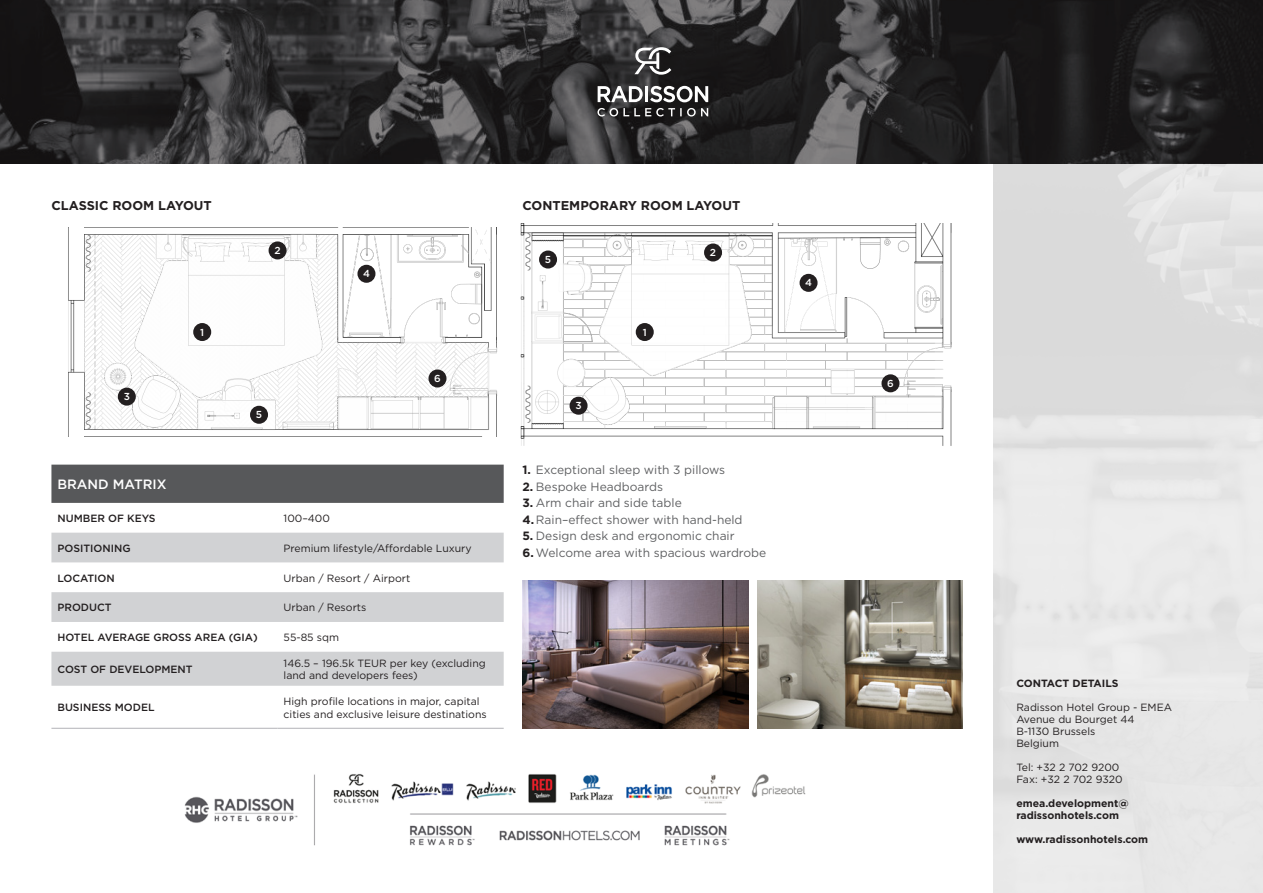
<style>
.page{position:relative;width:1263px;height:893px;background:#fff}
.page>*{position:absolute;margin:0;border:0;box-sizing:border-box;transform-origin:0 0}
.t1{font:500 13.5px "Gotham";color:#fff}
.t2{font:700 12.75px "Gotham";color:#231f20}
.Paragraph_Style_1{font:12px "Gotham";color:#5f6062}
.Paragraph_Style_1-2{font:10.5px/12.6px "Gotham";color:#231f20}
.t3{font:500 10.5px "Gotham";color:#231f20}
.Paragraph_Style_1-3{font:700 10.5px/12px "Gotham";color:#231f20}
.t4{font:500 10.05px "Gotham";color:#fff}
.s1{font-weight:700;color:#231f20}
</style>
<div class="page">
<svg style="left:0;top:0;width:1263px;height:164px"></svg>
<div style="left:51px;top:465px;width:453px;height:38px;background:#57585a"></div>
<svg style="left:51px;top:533px;width:453px;height:153px;fill:#d1d2d4"></svg>
<hr style="left:51px;top:728px;width:227px;height:1px;background:#b2b3b7">
<hr style="left:278px;top:728px;width:226px;height:1px;background:#b2b3b7">
<img style="left:68px;top:227px;width:430px;height:210px">
<img style="left:520px;top:223px;width:432px;height:223px">
<img style="left:184px;top:774px;width:622px;height:72px">
<img style="left:522px;top:581px;width:226px;height:148px">
<img style="left:758px;top:581px;width:204px;height:148px">
<div style="left:636px;top:323px;width:18px;height:18px;background:#231f20;border-radius:50%"></div>
<div style="left:193px;top:323px;width:18px;height:18px;background:#231f20;border-radius:50%"></div>
<div style="left:799px;top:274px;width:18px;height:18px;background:#231f20;border-radius:50%"></div>
<div style="left:357px;top:265px;width:18px;height:18px;background:#231f20;border-radius:50%"></div>
<div style="left:704px;top:243px;width:18px;height:18px;background:#231f20;border-radius:50%"></div>
<div style="left:269px;top:241px;width:18px;height:18px;background:#231f20;border-radius:50%"></div>
<div style="left:539px;top:251px;width:18px;height:18px;background:#231f20;border-radius:50%"></div>
<div style="left:250px;top:406px;width:18px;height:18px;background:#231f20;border-radius:50%"></div>
<div style="left:569px;top:397px;width:19px;height:18px;background:#231f20;border-radius:50%"></div>
<div style="left:118px;top:388px;width:18px;height:18px;background:#231f20;border-radius:50%"></div>
<div style="left:881px;top:374px;width:18px;height:18px;background:#231f20;border-radius:50%"></div>
<div style="left:428px;top:369px;width:18px;height:18px;background:#231f20;border-radius:50%"></div>
<svg style="left:634px;top:47px;width:37px;height:28px"></svg>
<svg style="left:598px;top:86px;width:45px;height:16px"></svg>
<hr style="left:645px;top:86px;width:3px;height:16px;background:#fff">
<svg style="left:650px;top:86px;width:58px;height:16px"></svg>
<svg style="left:597px;top:108px;width:111px;height:9px"></svg>
<p class="t2" style="left:51px;top:197px;width:162px">CLASSIC ROOM LAYOUT</p>
<p class="t2" style="left:522px;top:197px;width:219px">CONTEMPORARY ROOM LAYOUT</p>
<p class="t4" style="left:274px;top:244px;width:8px">2</p>
<p class="t4" style="left:710px;top:246px;width:8px">2</p>
<p class="t4" style="left:545px;top:253px;width:8px">5</p>
<p class="t4" style="left:363px;top:267px;width:8px">4</p>
<p class="t4" style="left:200px;top:325px;width:6px">1</p>
<p class="t4" style="left:643px;top:325px;width:6px">1</p>
<p class="t4" style="left:124px;top:390px;width:8px">3</p>
<p class="t4" style="left:256px;top:408px;width:8px">5</p>
<p class="t4" style="left:434px;top:372px;width:8px">6</p>
<p class="t1" style="left:57px;top:476px;width:111px">BRAND MATRIX</p>
<p class="t3" style="left:57px;top:511px;width:100px">NUMBER OF KEYS</p>
<p class="Paragraph_Style_1-2" style="left:284px;top:512px;width:48px">100–400</p>
<p class="t3" style="left:57px;top:541px;width:75px">POSITIONING</p>
<p class="Paragraph_Style_1-2" style="left:284px;top:541px;width:190px">Premium lifestyle/Affordable Luxury</p>
<p class="t3" style="left:57px;top:571px;width:59px">LOCATION</p>
<p class="Paragraph_Style_1-2" style="left:284px;top:571px;width:128px">Urban / Resort / Airport</p>
<p class="t3" style="left:57px;top:601px;width:56px">PRODUCT</p>
<p class="Paragraph_Style_1-2" style="left:284px;top:601px;width:84px">Urban / Resorts</p>
<p class="t3" style="left:57px;top:630px;width:202px">HOTEL AVERAGE GROSS AREA (GIA)</p>
<p class="Paragraph_Style_1-2" style="left:284px;top:631px;width:57px">55-85 sqm</p>
<p class="t3" style="left:57px;top:662px;width:137px">COST OF DEVELOPMENT</p>
<p class="Paragraph_Style_1-2" style="left:284px;top:656px;width:204px">146.5 – 196.5k TEUR per key (excluding land and developers fees)</p>
<p class="t3" style="left:57px;top:701px;width:99px">BUSINESS MODEL</p>
<p class="Paragraph_Style_1-2" style="left:284px;top:695px;width:205px">High profile locations in major, capital cities and exclusive leisure destinations</p>
<p class="t4" style="left:575px;top:399px;width:8px">3</p>
<p class="Paragraph_Style_1" style="left:522px;top:462px;width:204px"><span class="s1">1.</span> Exceptional sleep with 3 pillows</p>
<p class="Paragraph_Style_1" style="left:522px;top:479px;width:142px"><span class="s1">2.</span> Bespoke Headboards</p>
<p class="Paragraph_Style_1" style="left:522px;top:495px;width:161px"><span class="s1">3.</span> Arm chair and side table</p>
<p class="Paragraph_Style_1" style="left:522px;top:512px;width:222px"><span class="s1">4.</span> Rain–effect shower with hand-held</p>
<p class="Paragraph_Style_1" style="left:522px;top:528px;width:214px"><span class="s1">5.</span> Design desk and ergonomic chair</p>
<p class="Paragraph_Style_1" style="left:522px;top:545px;width:245px"><span class="s1">6.</span> Welcome area with spacious wardrobe</p>
<p class="t4" style="left:805px;top:276px;width:8px">4</p>
<p class="t4" style="left:887px;top:377px;width:8px">6</p>
<p class="Paragraph_Style_1-3" style="left:1016px;top:677px;width:104px">CONTACT DETAILS</p>
<p class="Paragraph_Style_1-2" style="left:1016px;top:701px;width:157px">Radisson Hotel Group - EMEA</p>
<p class="Paragraph_Style_1-2" style="left:1016px;top:713px;width:120px">Avenue du Bourget 44</p>
<p class="Paragraph_Style_1-2" style="left:1016px;top:725px;width:81px">B-1130 Brussels</p>
<p class="Paragraph_Style_1-2" style="left:1016px;top:737px;width:44px">Belgium</p>
<p class="Paragraph_Style_1-2" style="left:1016px;top:761px;width:104px">Tel: +32 2 702 9200</p>
<p class="Paragraph_Style_1-2" style="left:1016px;top:773px;width:108px">Fax: +32 2 702 9320</p>
<p class="Paragraph_Style_1-3" style="left:1016px;top:797px;width:114px">emea.development@ radissonhotels.com</p>
<p class="Paragraph_Style_1-3" style="left:1016px;top:833px;width:133px">www.radissonhotels.com</p>
</div>
